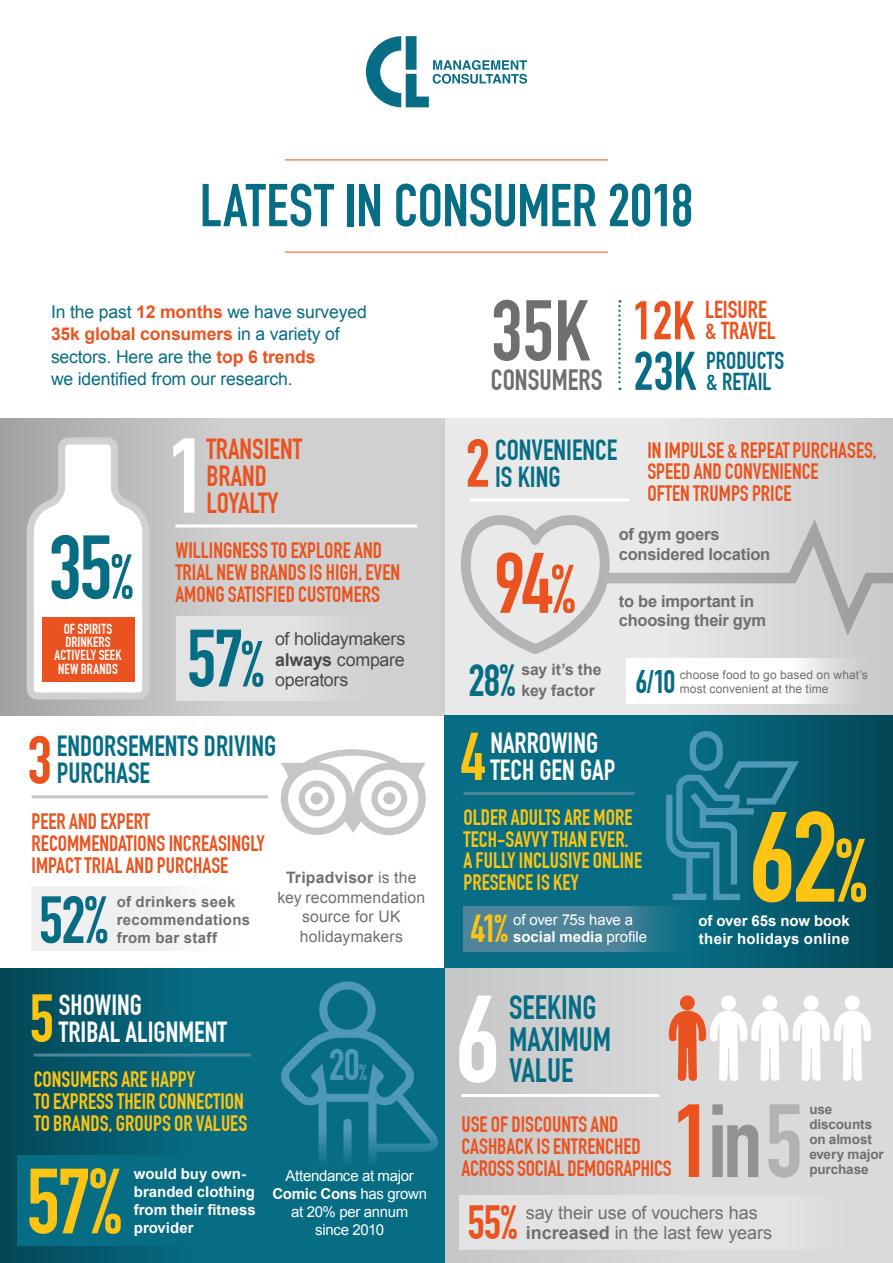
<style>
.page{position:relative;width:893px;height:1263px;background:#fff}
.page>*{position:absolute;margin:0;border:0;box-sizing:border-box;transform-origin:0 0}
.t1{font:700 126px "DIN Condensed";color:#fdc413}
.t2{font:700 121.5px "DIN Condensed";color:#fff}
.t3{font:700 104.4px "DIN Condensed";color:#fff}
.t4{font:700 102.15px "DIN Condensed";color:#929292}
.t5{font:700 90.9px "DIN Condensed";color:#fdc413}
.t6{font:700 88.8px "DIN Condensed";color:#076d85}
.t7{font:700 84.6px "DIN Condensed";color:#706f6f}
.t8{font:700 84.15px "DIN Condensed";color:#ea531f}
.t9{font:700 79.8px "DIN Condensed";color:#076d85}
.t10{font:700 67.35px "DIN Condensed";color:#ea531f}
.t11{font:700 66.45px "DIN Condensed";color:#ea531f}
.t12{font:700 66.45px "DIN Condensed";color:#fdc413}
.t13{font:700 65.55px "DIN Condensed";color:#076d85}
.t14{font:700 59.4px "DIN Condensed";letter-spacing:-.005em;color:#076d85}
.t15{font:700 53.55px "DIN Condensed";color:#ea531f}
.t16{font:700 53.55px "DIN Condensed";color:#076d85}
.t17{font:700 46.95px "DIN Condensed";color:#ea531f}
.t18{font:700 44.25px "DIN Condensed";color:#076d85}
.t19{font:700 43.5px "DIN Condensed";color:#4e98b8}
.t20{font:700 38.1px "DIN Condensed";color:#fdc413}
.t21{font:700 33px/31.5px "DIN Condensed";color:#076d85}
.t22{font:700 31.95px "DIN Condensed";color:#076d85}
.t23{font:700 28.8px "DIN Condensed";color:#706f6f}
.t24{font:700 28.5px/27px "DIN Condensed";color:#076d85}
.t25{font:700 28.5px/27px "DIN Condensed";color:#fff}
.t26{font:700 28.5px/27px "DIN Condensed";color:#ea531f}
.t27{font:700 24px/21px "DIN Condensed";color:#076d85}
.t28{font:700 24px/21px "DIN Condensed";color:#ea531f}
.t29{font:700 21.9px/21.8px "DIN Condensed";color:#ea531f}
.t30{font:700 21.9px/21.8px "DIN Condensed";color:#fdc413}
.t31{font:18px/19.5px "Arial";letter-spacing:-.005em;color:#706f6f}
.t32{font:17.85px/20.7px "Arial";letter-spacing:-.015em;color:#4a4a49;text-align:justify}
.t33{font:17.7px/22.5px "Arial";letter-spacing:-.01em;color:#076d85}
.t34{font:700 16.5px/19.5px "Arial";letter-spacing:-.015em;color:#706f6f}
.t35{font:15.75px/19.5px "Arial";letter-spacing:.01em;color:#706f6f;text-align:center}
.t36{font:700 15.75px/20.2px "Arial";letter-spacing:-.005em;color:#706f6f}
.t37{font:15px/18px "Arial";letter-spacing:-.025em;color:#fff}
.t38{font:700 15px/18px "Arial";color:#fff}
.t39{font:700 15px/18px "Arial";letter-spacing:.02em;color:#706f6f}
.t40{font:700 14.25px/13px "DIN Condensed";letter-spacing:.01em;color:#fff;text-align:center}
.t41{font:700 13.5px/15px "Arial";letter-spacing:-.01em;color:#706f6f}
.t42{font:12px/14.2px "Arial";letter-spacing:.01em;color:#706f6f}
.s1{font-weight:700;color:#ea531f}
.s2{font-size:62.25px}
.s3{font-size:63.9px}
.s4{font-weight:700}
.s5{font-size:21.75px}
.s6{font-size:88.2px}
.s7{color:#ea531f}
.s8{color:#b3b2b2}
</style>
<div class="page">
<div style="left:444px;top:418px;width:449px;height:298px;background:#e9e9e9"></div>
<div style="left:667px;top:418px;width:226px;height:454px;background:linear-gradient(to right,#e8e8e8,#c9c9c9)"></div>
<div style="left:444px;top:968px;width:449px;height:295px;background:#dadada"></div>
<div style="left:0;top:418px;width:444px;height:297px;background:#d0d0d0"></div>
<div style="left:0;top:418px;width:224px;height:297px;background:linear-gradient(to right,#a1a1a0,#cfcfcf)"></div>
<div style="left:444px;top:966px;width:237px;height:297px;background:#cfcfcf"></div>
<div style="left:444px;top:715px;width:449px;height:253px;background:#076d85"></div>
<div style="left:0;top:968px;width:444px;height:295px;background:#076d85"></div>
<div style="left:691px;top:715px;width:202px;height:253px;background:linear-gradient(to right,#066c84,#044756)"></div>
<div style="left:0;top:968px;width:198px;height:295px;background:linear-gradient(to right,#044756,#076c84)"></div>
<svg style="left:626px;top:658px;width:253px;height:46px;fill:#fff"></svg>
<div style="left:31px;top:886px;width:215px;height:65px;background:#f0f0f0"></div>
<svg style="left:464px;top:906px;width:244px;height:46px;fill:#4f859b"></svg>
<div style="left:459px;top:1195px;width:414px;height:54px;background:#e3e3e3"></div>
<div style="left:176px;top:616px;width:226px;height:85px;background:linear-gradient(to right,#e9e9e9,#d1d1d1)"></div>
<div style="left:17px;top:1155px;width:244px;height:90px;background:#076d85"></div>
<svg style="left:366px;top:36px;width:161px;height:71px"></svg>
<hr style="left:175px;top:524px;width:242px;height:3px;background:#fff">
<hr style="left:32px;top:795px;width:236px;height:3px;background:#c6c6c6">
<hr style="left:285px;top:160px;width:323px;height:1px;background:#ea531f">
<hr style="left:285px;top:252px;width:323px;height:1px;background:#ea531f">
<svg style="left:618px;top:300px;width:3px;height:90px"></svg>
<hr style="left:470px;top:499px;width:159px;height:3px;background:#fff">
<hr style="left:461px;top:1094px;width:198px;height:3px;background:#fff">
<svg style="left:23px;top:434px;width:130px;height:269px"></svg>
<svg style="left:281px;top:749px;width:145px;height:86px"></svg>
<hr style="left:34px;top:1053px;width:217px;height:3px;background:#4f859b">
<hr style="left:464px;top:792px;width:171px;height:3px;background:#4f859b">
<svg style="left:666px;top:728px;width:138px;height:175px"></svg>
<div style="left:42px;top:617px;width:92px;height:65px;background:#ea531f"></div>
<svg style="left:461px;top:506px;width:432px;height:148px"></svg>
<svg style="left:668px;top:995px;width:203px;height:86px"></svg>
<svg style="left:281px;top:976px;width:164px;height:206px"></svg>
<h3 class="t14" style="left:200px;top:171px;width:495px">LATEST IN CONSUMER 2018</h3>
<p class="t33" style="left:51px;top:300px;width:317px">In the past <span class="s1">12 months</span> we have surveyed <span class="s1">35k global consumers</span> in a variety of sectors. Here are the <span class="s1">top 6 trends<br></span>we identified from our research.</p>
<h3 class="t6" style="left:49px;top:515px;width:86px">35<span class="s2">%</span></h3>
<h3 class="t3" style="left:168px;top:415px;width:40px">1</h3>
<h3 class="t26" style="left:206px;top:435px;width:97px">TRANSIENT<br>BRAND<br>LOYALTY</h3>
<p class="t29" style="left:175px;top:540px;width:226px">WILLINGNESS TO EXPLORE AND<br>TRIAL NEW BRANDS IS HIGH, EVEN<br>AMONG SATISFIED CUSTOMERS</p>
<p class="t40" style="left:55px;top:623px;width:68px">OF SPIRITS<br>DRINKERS<br>ACTIVELY SEEK<br>NEW BRANDS</p>
<h3 class="t9" style="left:187px;top:612px;width:79px">57<span class="s3">%</span></h3>
<p class="t32" style="left:275px;top:629px;width:132px">of holidaymakers <span class="s4">always</span> compare operators</p>
<h3 class="t11" style="left:27px;top:721px;width:26px">3</h3>
<h3 class="t24" style="left:57px;top:733px;width:221px">ENDORSEMENTS DRIVING<br>PURCHASE</h3>
<p class="t29" style="left:32px;top:811px;width:235px">PEER AND EXPERT<br>RECOMMENDATIONS INCREASINGLY<br>IMPACT TRIAL AND PURCHASE</p>
<p class="t35" style="left:277px;top:868px;width:149px"><span class="s4">Tripadvisor</span> is the key recommendation source for UK holidaymakers</p>
<h3 class="t13" style="left:39px;top:881px;width:71px">52%</h3>
<p class="t39" style="left:117px;top:893px;width:135px">of drinkers seek recommendations from bar staff</p>
<h3 class="t12" style="left:29px;top:979px;width:26px">5</h3>
<h3 class="t25" style="left:59px;top:991px;width:169px">SHOWING<br>TRIBAL ALIGNMENT</h3>
<p class="t30" style="left:34px;top:1069px;width:215px">CONSUMERS ARE HAPPY<br>TO EXPRESS THEIR CONNECTION<br>TO BRANDS, GROUPS OR VALUES</p>
<h3 class="t5" style="left:26px;top:1148px;width:97px">57%</h3>
<p class="t38" style="left:134px;top:1165px;width:123px">would buy own&shy;branded clothing from their fitness provider</p>
<h3 class="t19" style="left:329px;top:1040px;width:40px">20<span class="s5">%</span></h3>
<p class="t37" style="left:272px;top:1167px;width:156px;text-align:center">Attendance at major<br><span class="s4">Comic Cons</span> has grown at 20% per annum<br>since 2010</p>
<h3 class="t7" style="left:491px;top:281px;width:100px">35K</h3>
<h3 class="t23" style="left:491px;top:363px;width:113px">CONSUMERS</h3>
<h3 class="t15" style="left:633px;top:289px;width:64px">12K</h3>
<p class="t28" style="left:705px;top:300px;width:72px">LEISURE &amp; TRAVEL</p>
<h3 class="t16" style="left:634px;top:340px;width:64px">23K</h3>
<p class="t27" style="left:706px;top:350px;width:80px">PRODUCTS &amp; RETAIL</p>
<h3 class="t11" style="left:465px;top:424px;width:26px">2</h3>
<h3 class="t24" style="left:495px;top:436px;width:124px">CONVENIENCE<br>IS KING</h3>
<p class="t29" style="left:647px;top:439px;width:231px">IN IMPULSE &amp; REPEAT PURCHASES,<br>SPEED AND CONVENIENCE<br>OFTEN TRUMPS PRICE</p>
<h3 class="t8" style="left:494px;top:534px;width:61px">94</h3>
<h3 class="t10" style="left:551px;top:550px;width:25px">%</h3>
<h3 class="t18" style="left:468px;top:654px;width:49px">28%</h3>
<p class="t36" style="left:521px;top:660px;width:82px">say it’s the key factor</p>
<p class="t34" style="left:619px;top:525px;width:153px">of gym goers considered location</p>
<p class="t34" style="left:619px;top:592px;width:137px">to be important in</p>
<p class="t34" style="left:619px;top:611px;width:149px">choosing their gym</p>
<h3 class="t22" style="left:636px;top:663px;width:41px">6/10</h3>
<p class="t42" style="left:680px;top:668px;width:190px">choose food to go based on what’s most convenient at the time</p>
<h3 class="t12" style="left:461px;top:718px;width:26px">4</h3>
<h3 class="t25" style="left:490px;top:730px;width:127px">NARROWING<br>TECH GEN GAP</h3>
<p class="t30" style="left:463px;top:806px;width:180px">OLDER ADULTS ARE MORE<br>TECH-SAVVY THAN EVER.<br>A FULLY INCLUSIVE ONLINE<br>PRESENCE IS KEY</p>
<h1 class="t1" style="left:749px;top:783px;width:120px">62<span class="s6">%</span></h1>
<p class="t38" style="left:698px;top:912px;width:153px">of over 65s now book their holidays online</p>
<h3 class="t20" style="left:471px;top:906px;width:39px">41%</h3>
<p class="t37" style="left:513px;top:912px;width:135px;line-height:16.5px">of over 75s have a <span class="s4">social media</span> profile</p>
<h2 class="t2" style="left:455px;top:968px;width:47px">6</h2>
<h3 class="t21" style="left:509px;top:992px;width:104px">SEEKING<br>MAXIMUM<br>VALUE</h3>
<p class="t29" style="left:461px;top:1114px;width:212px">USE OF DISCOUNTS AND<br>CASHBACK IS ENTRENCHED<br>ACROSS SOCIAL DEMOGRAPHICS</p>
<h3 class="t4" style="left:673px;top:1081px;width:132px"><span class="s7">1</span> in <span class="s8">5</span></h3>
<p class="t41" style="left:809px;top:1102px;width:76px">use discounts on almost every major purchase</p>
<h3 class="t17" style="left:468px;top:1195px;width:51px">55%</h3>
<p class="t31" style="left:526px;top:1203px;width:248px">say their use of vouchers has <span class="s4">increased</span> in the last few years</p>
</div>
